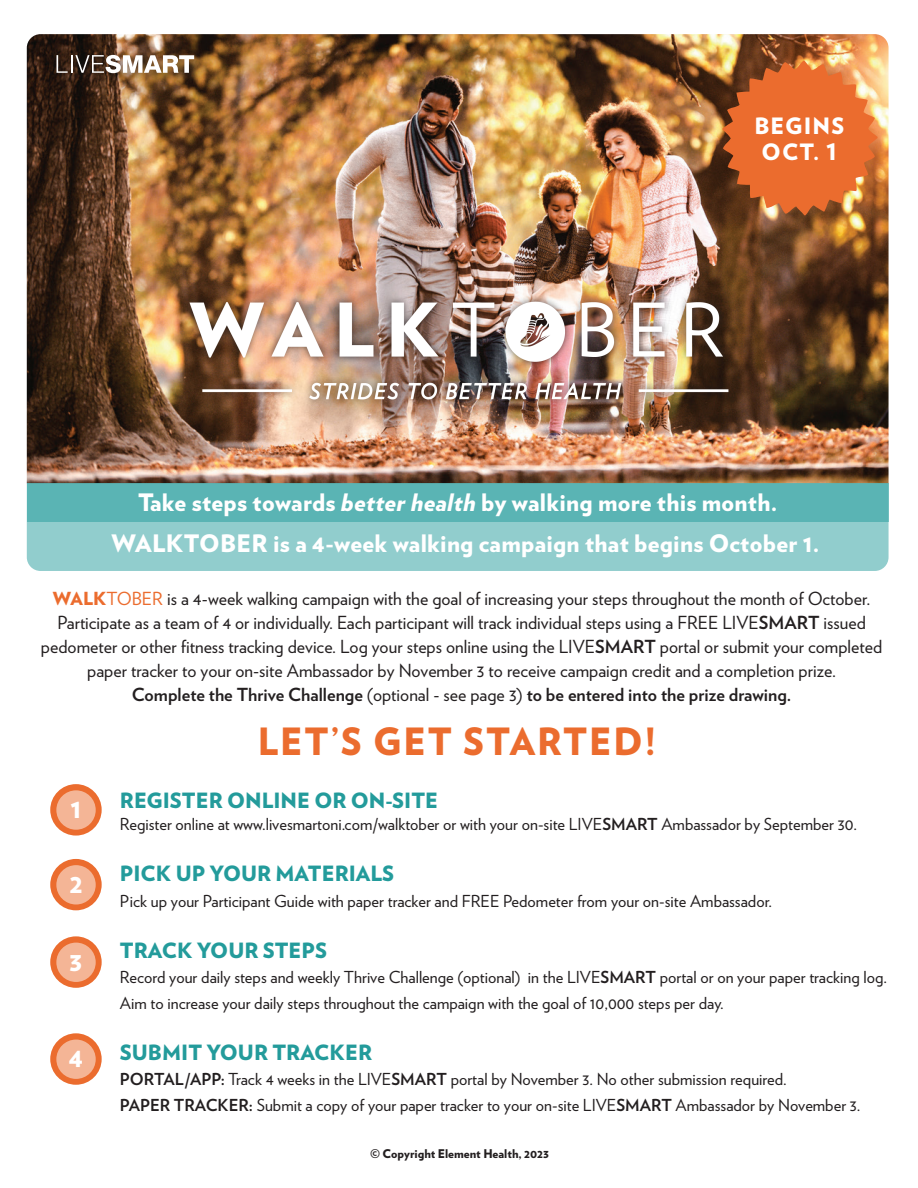
<style>
.page{position:relative;width:918px;height:1188px;background:#fff}
.page>*{position:absolute;margin:0;border:0;box-sizing:border-box;transform-origin:0 0}
.t1{font:900 37.5px "Verlag";letter-spacing:.05em;color:#eb6c2e}
.t2{font:900 27px "Verlag";color:#fff}
.t3{font:900 24px/40.7px "Verlag";letter-spacing:.01em;color:#fff}
.t4{font:900 22.5px "Verlag";letter-spacing:.05em;color:#fff}
.t5{font:900 21px "Verlag";color:#239b9b}
.t6{font:18px/24px "Verlag";color:#231f20;text-align:center}
.t7{font:16.5px/25.5px "Verlag";color:#231f20}
.t8{font:900 12px "Verlag";color:#231f20}
.s1{font-style:italic}
.s2{font-weight:900;color:#eb6c2e}
.s3{color:#eb6c2e}
.s4{font-weight:700}
</style>
<div class="page">
<img style="left:27px;top:34px;width:862px;height:449px">
<div style="left:54px;top:52px;width:152px;height:33px;background:#231f20;opacity:.5"></div>
<svg style="left:57px;top:55px;width:137px;height:18px"></svg>
<div style="left:50px;top:784px;width:52px;height:52px;background:#eb6c2e;border-radius:50%"></div>
<div style="left:50px;top:859px;width:52px;height:51px;background:#eb6c2e;border-radius:50%"></div>
<div style="left:50px;top:936px;width:52px;height:52px;background:#eb6c2e;border-radius:50%"></div>
<div style="left:50px;top:1033px;width:52px;height:52px;background:#eb6c2e;border-radius:50%"></div>
<div style="left:56px;top:790px;width:40px;height:40px;background:#f4b596;border-radius:50%"></div>
<div style="left:56px;top:865px;width:40px;height:40px;background:#f4b596;border-radius:50%"></div>
<div style="left:56px;top:943px;width:40px;height:39px;background:#f4b596;border-radius:50%"></div>
<div style="left:56px;top:1040px;width:40px;height:39px;background:#f4b596;border-radius:50%"></div>
<svg style="left:722px;top:61px;width:156px;height:154px;background:#d26b33"></svg>
<img style="left:180px;top:272px;width:558px;height:155px">
<div style="left:27px;top:522px;width:862px;height:49px;background:#91cdcd"></div>
<div style="left:27px;top:483px;width:862px;height:39px;background:#5ab4b4"></div>
<p class="t4" style="left:754px;top:107px;width:91px">BEGINS</p>
<p class="t4" style="left:762px;top:133px;width:77px">OCT. 1</p>
<p class="t3" style="left:111px;top:481px;width:710px;text-indent:27px">Take steps towards <span class="s1">better health</span> by walking more this month.<br>WALKTOBER is a 4-week walking campaign that begins October 1.</p>
<p class="t6" style="left:41px;top:586px;width:843px"><span class="s2">WALK</span><span class="s3">TOBER</span> is a 4-week walking campaign with the goal of increasing your steps throughout the month of October.<br>Participate as a team of 4 or individually. Each participant will track individual steps using a FREE LIVE<span class="s4">SMART</span> issued pedometer or other fitness tracking device. Log your steps online using the LIVE<span class="s4">SMART</span> portal or submit your completed paper tracker to your on-site Ambassador by November 3 to receive campaign credit and a completion prize.<br><span class="s4">Complete the Thrive Challenge</span> (optional - see page 3) <span class="s4">to be entered into the prize drawing.</span></p>
<p class="t2" style="left:71px;top:786px;width:13px">1</p>
<p class="t2" style="left:70px;top:861px;width:15px">2</p>
<p class="t2" style="left:69px;top:939px;width:15px">3</p>
<p class="t2" style="left:69px;top:1035px;width:15px">4</p>
<p class="t1" style="left:258px;top:710px;width:400px">LET’S GET STARTED!</p>
<p class="t5" style="left:120px;top:783px;width:320px">REGISTER ONLINE OR ON-SITE</p>
<p class="t7" style="left:120px;top:811px;width:739px">Register online at www.livesmartoni.com/walktober or with your on-site LIVE<span class="s4">SMART</span> Ambassador by September 30.</p>
<p class="t5" style="left:120px;top:856px;width:276px">PICK UP YOUR MATERIALS</p>
<p class="t7" style="left:120px;top:887px;width:654px">Pick up your Participant Guide with paper tracker and FREE Pedometer from your on-site Ambassador.</p>
<p class="t5" style="left:120px;top:933px;width:209px">TRACK YOUR STEPS</p>
<p class="t7" style="left:120px;top:964px;width:769px">Record your daily steps and weekly Thrive Challenge (optional) in the LIVE<span class="s4">SMART</span> portal or on your paper tracking log.<br>Aim to increase your daily steps throughout the campaign with the goal of 10,000 steps per day.</p>
<p class="t5" style="left:120px;top:1035px;width:254px">SUBMIT YOUR TRACKER</p>
<p class="t7" style="left:120px;top:1066px;width:669px"><span class="s4">PORTAL/APP:</span> Track 4 weeks in the LIVE<span class="s4">SMART</span> portal by November 3. No other submission required.</p>
<p class="t7" style="left:120px;top:1091px;width:742px"><span class="s4">PAPER TRACKER:</span> Submit a copy of your paper tracker to your on-site LIVE<span class="s4">SMART</span> Ambassador by November 3.</p>
<p class="t8" style="left:370px;top:1144px;width:180px">© Copyright Element Health, 2023</p>
</div>
